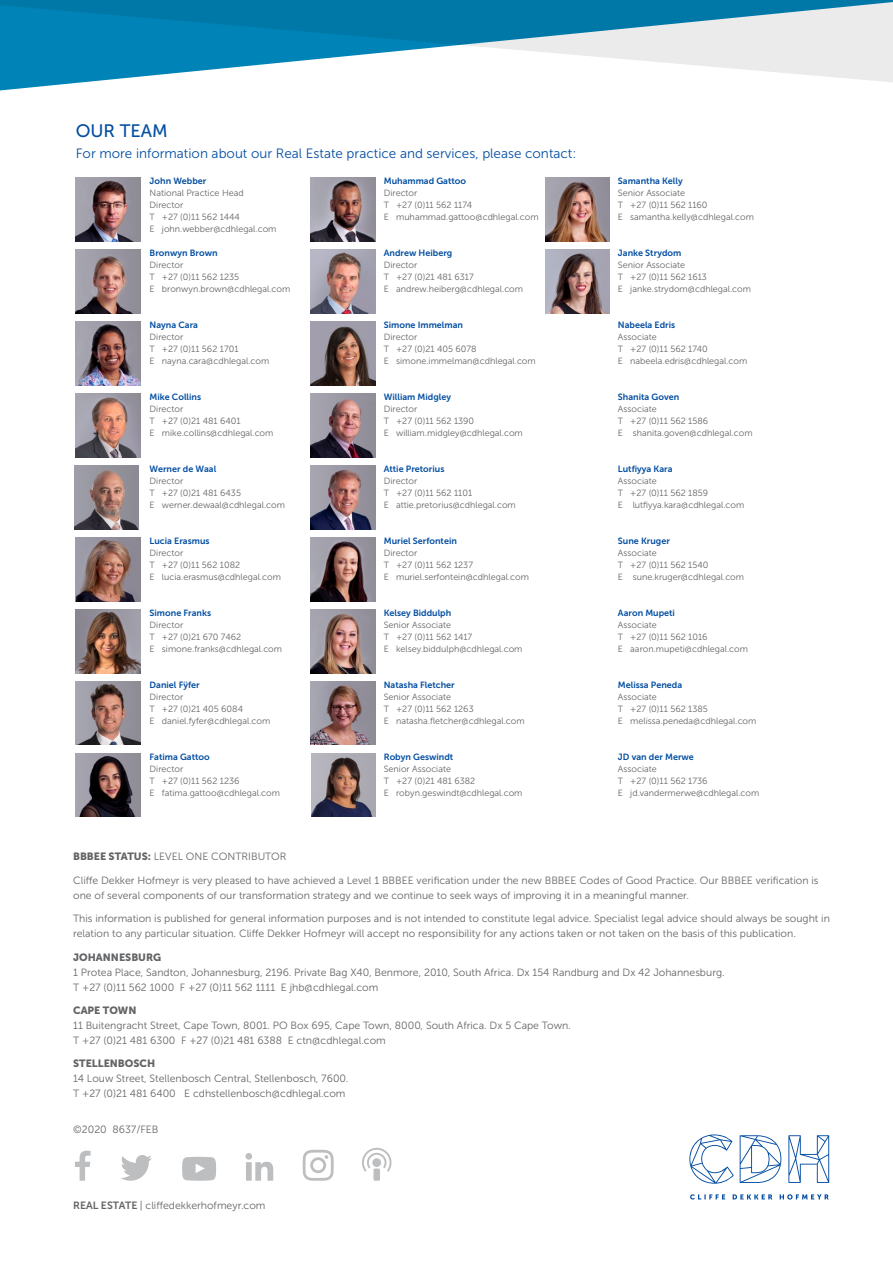
<style>
.page{position:relative;width:893px;height:1263px;background:#fff}
.page>*{position:absolute;margin:0;border:0;box-sizing:border-box;transform-origin:0 0}
.t1{font:18px "Museo Sans 500";color:#034ea2}
.t2{font:13.5px "Museo Sans 300";color:#034ea2}
.t3{font:10.5px/15px "Museo Sans 300";color:#636466}
.t4{font:10.5px "Museo Sans 900";color:#636466}
.t5{font:9px/12px "Museo Sans 300";color:#636466}
.t6{font:9px "Museo Sans 700";color:#034ea2}
.s1{font-family:"Museo Sans 900"}
.s2{font-family:"Museo Sans 700"}
</style>
<div class="page">
<img style="left:76px;top:322px;width:64px;height:63px">
<img style="left:76px;top:178px;width:64px;height:63px">
<img style="left:76px;top:394px;width:64px;height:63px">
<img style="left:76px;top:681px;width:64px;height:64px">
<img style="left:76px;top:609px;width:64px;height:64px">
<img style="left:76px;top:537px;width:64px;height:64px">
<img style="left:76px;top:753px;width:64px;height:64px">
<img style="left:311px;top:250px;width:64px;height:63px">
<img style="left:311px;top:537px;width:64px;height:64px">
<img style="left:311px;top:465px;width:64px;height:64px">
<img style="left:311px;top:394px;width:64px;height:63px">
<img style="left:311px;top:322px;width:64px;height:63px">
<img style="left:311px;top:178px;width:64px;height:63px">
<img style="left:76px;top:250px;width:64px;height:63px">
<img style="left:545px;top:178px;width:65px;height:63px">
<img style="left:545px;top:250px;width:65px;height:63px">
<img style="left:311px;top:681px;width:64px;height:64px">
<img style="left:311px;top:753px;width:65px;height:64px">
<img style="left:74px;top:465px;width:65px;height:64px">
<img style="left:311px;top:609px;width:64px;height:64px">
<svg style="left:75px;top:1151px;width:16px;height:30px"></svg>
<svg style="left:121px;top:1155px;width:31px;height:26px"></svg>
<svg style="left:245px;top:1153px;width:28px;height:28px"></svg>
<svg style="left:182px;top:1157px;width:34px;height:24px"></svg>
<svg style="left:362px;top:1148px;width:29px;height:24px"></svg>
<div style="left:373px;top:1168px;width:7px;height:13px;background:#bcbec0"></div>
<svg style="left:303px;top:1150px;width:31px;height:31px"></svg>
<svg style="left:0;top:0;width:893px;height:88px"></svg>
<svg style="left:690px;top:1194px;width:139px;height:5px"></svg>
<svg style="left:689px;top:1134px;width:45px;height:50px"></svg>
<svg style="left:740px;top:1135px;width:41px;height:48px"></svg>
<svg style="left:788px;top:1135px;width:41px;height:48px"></svg>
<h1 class="t1" style="left:76px;top:121px;width:93px">OUR TEAM</h1>
<h2 class="t2" style="left:76px;top:146px;width:502px">For more information about our Real Estate practice and services, please contact:</h2>
<p class="t6" style="left:150px;top:176px;width:58px">John Webber</p>
<p class="t5" style="left:150px;top:187px;width:128px">National Practice Head<br>Director<br>T +27 (0)11 562 1444<br>E john.webber@cdhlegal.com</p>
<p class="t6" style="left:150px;top:248px;width:70px">Bronwyn Brown</p>
<p class="t5" style="left:150px;top:259px;width:142px">Director<br>T +27 (0)11 562 1235<br>E bronwyn.brown@cdhlegal.com</p>
<p class="t6" style="left:150px;top:320px;width:50px">Nayna Cara</p>
<p class="t5" style="left:150px;top:331px;width:121px">Director<br>T +27 (0)11 562 1701<br>E nayna.cara@cdhlegal.com</p>
<p class="t6" style="left:150px;top:392px;width:53px">Mike Collins</p>
<p class="t5" style="left:150px;top:403px;width:125px">Director<br>T +27 (0)21 481 6401<br>E mike.collins@cdhlegal.com</p>
<p class="t6" style="left:150px;top:464px;width:68px">Werner de Waal</p>
<p class="t5" style="left:150px;top:475px;width:137px">Director<br>T +27 (0)21 481 6435<br>E werner.dewaal@cdhlegal.com</p>
<p class="t6" style="left:150px;top:536px;width:61px">Lucia Erasmus</p>
<p class="t5" style="left:150px;top:547px;width:133px">Director<br>T +27 (0)11 562 1082<br>E lucia.erasmus@cdhlegal.com</p>
<p class="t6" style="left:150px;top:608px;width:63px">Simone Franks</p>
<p class="t5" style="left:150px;top:619px;width:134px">Director<br>T +27 (0)21 670 7462<br>E simone.franks@cdhlegal.com</p>
<p class="t6" style="left:150px;top:680px;width:52px">Daniel Fÿfer</p>
<p class="t5" style="left:150px;top:691px;width:122px">Director<br>T +27 (0)21 405 6084<br>E daniel.fyfer@cdhlegal.com</p>
<p class="t6" style="left:150px;top:752px;width:62px">Fatima Gattoo</p>
<p class="t5" style="left:150px;top:763px;width:132px">Director<br>T +27 (0)11 562 1236<br>E fatima.gattoo@cdhlegal.com</p>
<p class="t6" style="left:384px;top:176px;width:84px">Muhammad Gattoo</p>
<p class="t5" style="left:384px;top:187px;width:156px">Director<br>T +27 (0)11 562 1174<br>E muhammad.gattoo@cdhlegal.com</p>
<p class="t6" style="left:384px;top:248px;width:70px">Andrew Heiberg</p>
<p class="t5" style="left:384px;top:259px;width:141px">Director<br>T +27 (0)21 481 6317<br>E andrew.heiberg@cdhlegal.com</p>
<p class="t6" style="left:384px;top:320px;width:81px">Simone Immelman</p>
<p class="t5" style="left:384px;top:331px;width:153px">Director<br>T +27 (0)21 405 6078<br>E simone.immelman@cdhlegal.com</p>
<p class="t6" style="left:384px;top:392px;width:69px">William Midgley</p>
<p class="t5" style="left:384px;top:403px;width:141px">Director<br>T +27 (0)11 562 1390<br>E william.midgley@cdhlegal.com</p>
<p class="t6" style="left:384px;top:464px;width:62px">Attie Pretorius</p>
<p class="t5" style="left:384px;top:475px;width:134px">Director<br>T +27 (0)11 562 1101<br>E attie.pretorius@cdhlegal.com</p>
<p class="t6" style="left:384px;top:536px;width:75px">Muriel Serfontein</p>
<p class="t5" style="left:384px;top:547px;width:147px">Director<br>T +27 (0)11 562 1237<br>E muriel.serfontein@cdhlegal.com</p>
<p class="t6" style="left:384px;top:608px;width:69px">Kelsey Biddulph</p>
<p class="t5" style="left:384px;top:619px;width:140px">Senior Associate<br>T +27 (0)11 562 1417<br>E kelsey.biddulph@cdhlegal.com</p>
<p class="t6" style="left:384px;top:680px;width:73px">Natasha Fletcher</p>
<p class="t5" style="left:384px;top:691px;width:142px">Senior Associate<br>T +27 (0)11 562 1263<br>E natasha.fletcher@cdhlegal.com</p>
<p class="t6" style="left:384px;top:752px;width:71px">Robyn Geswindt</p>
<p class="t5" style="left:384px;top:763px;width:140px">Senior Associate<br>T +27 (0)21 481 6382<br>E robyn.geswindt@cdhlegal.com</p>
<p class="t6" style="left:618px;top:176px;width:66px">Samantha Kelly</p>
<p class="t5" style="left:618px;top:187px;width:138px">Senior Associate<br>T +27 (0)11 562 1160<br>E samantha.kelly@cdhlegal.com</p>
<p class="t6" style="left:618px;top:248px;width:65px">Janke Strydom</p>
<p class="t5" style="left:618px;top:259px;width:135px">Senior Associate<br>T +27 (0)11 562 1613<br>E janke.strydom@cdhlegal.com</p>
<p class="t6" style="left:618px;top:320px;width:59px">Nabeela Edris</p>
<p class="t5" style="left:618px;top:331px;width:131px">Associate<br>T +27 (0)11 562 1740<br>E nabeela.edris@cdhlegal.com</p>
<p class="t6" style="left:618px;top:392px;width:63px">Shanita Goven</p>
<p class="t5" style="left:618px;top:403px;width:136px">Associate<br>T +27 (0)11 562 1586<br>E shanita.goven@cdhlegal.com</p>
<p class="t6" style="left:618px;top:464px;width:56px">Lutfiyya Kara</p>
<p class="t5" style="left:618px;top:475px;width:128px">Associate<br>T +27 (0)11 562 1859<br>E lutfiyya.kara@cdhlegal.com</p>
<p class="t6" style="left:618px;top:536px;width:53px">Sune Kruger</p>
<p class="t5" style="left:618px;top:547px;width:128px">Associate<br>T +27 (0)11 562 1540<br>E sune.kruger@cdhlegal.com</p>
<p class="t6" style="left:618px;top:608px;width:59px">Aaron Mupeti</p>
<p class="t5" style="left:618px;top:619px;width:132px">Associate<br>T +27 (0)11 562 1016<br>E aaron.mupeti@cdhlegal.com</p>
<p class="t6" style="left:618px;top:680px;width:66px">Melissa Peneda</p>
<p class="t5" style="left:618px;top:691px;width:140px">Associate<br>T +27 (0)11 562 1385<br>E melissa.peneda@cdhlegal.com</p>
<p class="t6" style="left:618px;top:752px;width:77px">JD van der Merwe</p>
<p class="t5" style="left:618px;top:763px;width:143px">Associate<br>T +27 (0)11 562 1736<br>E jd.vandermerwe@cdhlegal.com</p>
<p class="t3" style="left:73px;top:849px;width:215px"><span class="s1">BBBEE STATUS:</span> LEVEL ONE CONTRIBUTOR</p>
<p class="t3" style="left:73px;top:873px;width:747px">Cliffe Dekker Hofmeyr is very pleased to have achieved a Level 1 BBBEE verification under the new BBBEE Codes of Good Practice. Our BBBEE verification is one of several components of our transformation strategy and we continue to seek ways of improving it in a meaningful manner.</p>
<p class="t3" style="left:73px;top:911px;width:758px">This information is published for general information purposes and is not intended to constitute legal advice. Specialist legal advice should always be sought in relation to any particular situation. Cliffe Dekker Hofmeyr will accept no responsibility for any actions taken or not taken on the basis of this publication.</p>
<p class="t4" style="left:73px;top:951px;width:90px">JOHANNESBURG</p>
<p class="t3" style="left:73px;top:965px;width:653px">1 Protea Place, Sandton, Johannesburg, 2196. Private Bag X40, Benmore, 2010, South Africa. Dx 154 Randburg and Dx 42 Johannesburg.<br>T +27 (0)11 562 1000 F +27 (0)11 562 1111 E jhb@cdhlegal.com</p>
<p class="t4" style="left:73px;top:1005px;width:65px">CAPE TOWN</p>
<p class="t3" style="left:73px;top:1018px;width:499px">11 Buitengracht Street, Cape Town, 8001. PO Box 695, Cape Town, 8000, South Africa. Dx 5 Cape Town.<br>T +27 (0)21 481 6300 F +27 (0)21 481 6388 E ctn@cdhlegal.com</p>
<p class="t4" style="left:73px;top:1057px;width:84px">STELLENBOSCH</p>
<p class="t3" style="left:73px;top:1071px;width:277px">14 Louw Street, Stellenbosch Central, Stellenbosch, 7600.<br>T +27 (0)21 481 6400 E cdhstellenbosch@cdhlegal.com</p>
<p class="t3" style="left:73px;top:1122px;width:87px">©2020 8637/FEB</p>
<p class="t3" style="left:73px;top:1198px;width:194px"><span class="s2">REAL ESTATE</span> | cliffedekkerhofmeyr.com</p>
</div>
